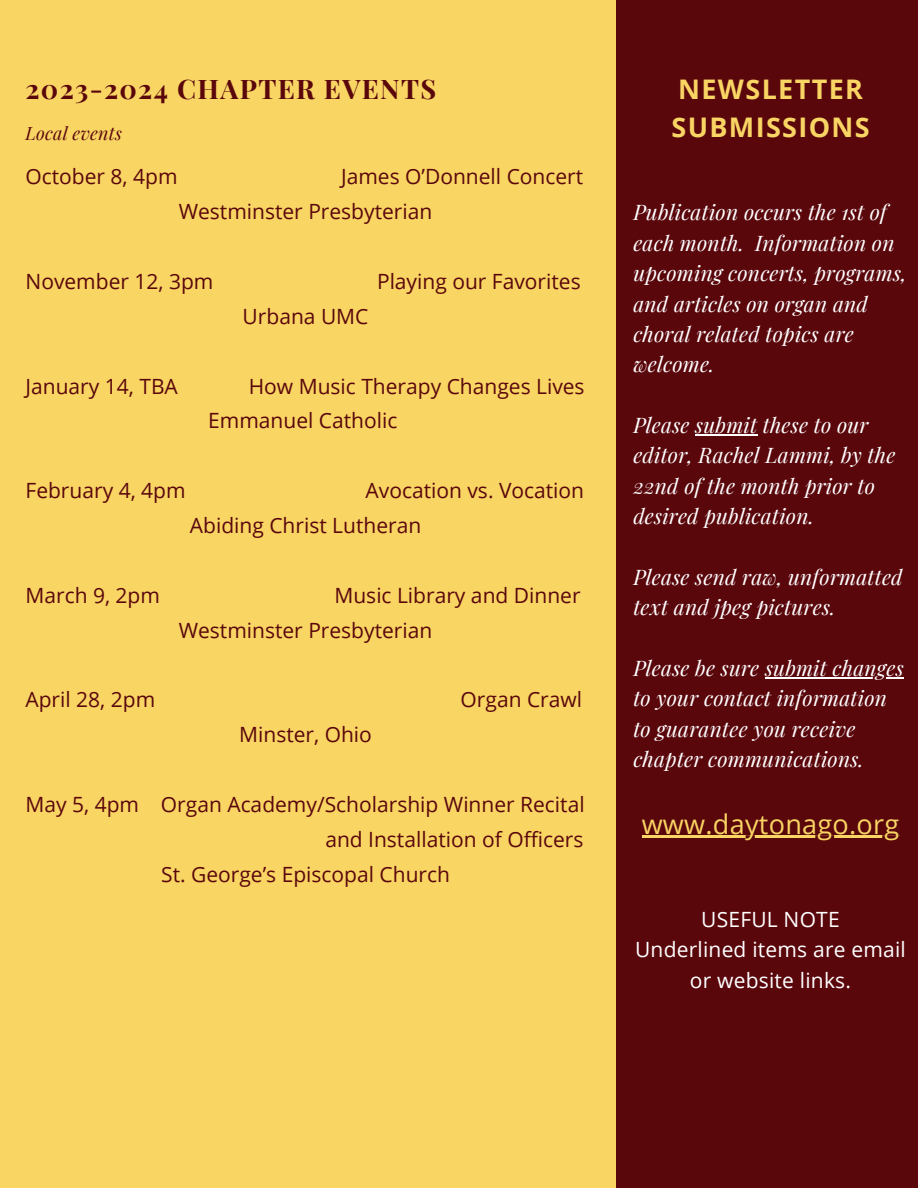
<style>
.page{position:relative;width:918px;height:1188px;background:#f9d563}
.page>*{position:absolute;margin:0;border:0;box-sizing:border-box;transform-origin:0 0}
.t1{font:700 27px "Playfair Display";letter-spacing:.05em;color:#5a070c}
.t2{font:700 27px "Open Sans";letter-spacing:.05em;color:#f9d563}
.t3{font:27px "Open Sans";letter-spacing:.01em;color:#f9d563}
.t4{font:21px "Open Sans";color:#5a070c}
.t5{font:italic 21px/30.3px "Playfair Display";letter-spacing:.01em;color:#fff}
.t6{font:21px/30.3px "Open Sans";letter-spacing:.01em;color:#fff;text-align:center}
.t7{font:italic 18px "Playfair Display";letter-spacing:.01em;color:#5a070c}
</style>
<div class="page">
<div style="left:617px;top:0;width:301px;height:1188px;background:#5a070c"></div>
<hr style="left:695px;top:434px;width:62px;height:1px;background:#fff">
<hr style="left:765px;top:677px;width:139px;height:1px;background:#fff">
<hr style="left:642px;top:836px;width:258px;height:2px;background:#f9d563">
<p class="t1" style="left:26px;top:70px;width:412px">2023-2024 CHAPTER EVENTS</p>
<p class="t7" style="left:26px;top:120px;width:98px">Local events</p>
<p class="t4" style="left:26px;top:162px;width:154px">October 8, 4pm</p>
<p class="t4" style="left:341px;top:162px;width:244px">James O’Donnell Concert</p>
<p class="t4" style="left:179px;top:197px;width:255px">Westminster Presbyterian</p>
<p class="t4" style="left:26px;top:267px;width:189px">November 12, 3pm</p>
<p class="t4" style="left:377px;top:267px;width:205px">Playing our Favorites</p>
<p class="t4" style="left:243px;top:301px;width:127px">Urbana UMC</p>
<p class="t4" style="left:26px;top:371px;width:154px">January 14, TBA</p>
<p class="t4" style="left:249px;top:371px;width:337px">How Music Therapy Changes Lives</p>
<p class="t4" style="left:208px;top:406px;width:191px">Emmanuel Catholic</p>
<p class="t4" style="left:26px;top:476px;width:162px">February 4, 4pm</p>
<p class="t4" style="left:366px;top:476px;width:220px">Avocation vs. Vocation</p>
<p class="t4" style="left:190px;top:511px;width:233px">Abiding Christ Lutheran</p>
<p class="t4" style="left:26px;top:580px;width:136px">March 9, 2pm</p>
<p class="t4" style="left:335px;top:580px;width:248px">Music Library and Dinner</p>
<p class="t4" style="left:179px;top:615px;width:255px">Westminster Presbyterian</p>
<p class="t4" style="left:26px;top:685px;width:131px">April 28, 2pm</p>
<p class="t4" style="left:461px;top:685px;width:123px">Organ Crawl</p>
<p class="t4" style="left:239px;top:720px;width:134px">Minster, Ohio</p>
<p class="t4" style="left:26px;top:790px;width:561px">May 5, 4pm Organ Academy/Scholarship Winner Recital</p>
<p class="t4" style="left:325px;top:825px;width:260px">and Installation of Officers</p>
<p class="t4" style="left:161px;top:859px;width:290px">St. George’s Episcopal Church</p>
<p class="t2" style="left:678px;top:71px;width:186px">NEWSLETTER</p>
<p class="t2" style="left:671px;top:108px;width:200px">SUBMISSIONS</p>
<p class="t5" style="left:633px;top:197px;width:275px">Publication occurs the 1st of each month. Information on upcoming concerts, programs, and articles on organ and choral related topics are welcome.</p>
<p class="t5" style="left:633px;top:409px;width:264px">Please submit these to our editor, Rachel Lammi, by the<br>22nd of the month prior to desired publication.</p>
<p class="t5" style="left:633px;top:561px;width:271px">Please send raw, unformatted text and jpeg pictures.</p>
<p class="t5" style="left:633px;top:652px;width:272px">Please be sure submit changes to your contact information to guarantee you receive chapter communications.</p>
<p class="t3" style="left:642px;top:805px;width:259px">www.daytonago.org</p>
<p class="t6" style="left:701px;top:904px;width:140px">USEFUL NOTE</p>
<p class="t6" style="left:635px;top:934px;width:272px">Underlined items are email or website links.</p>
</div>
